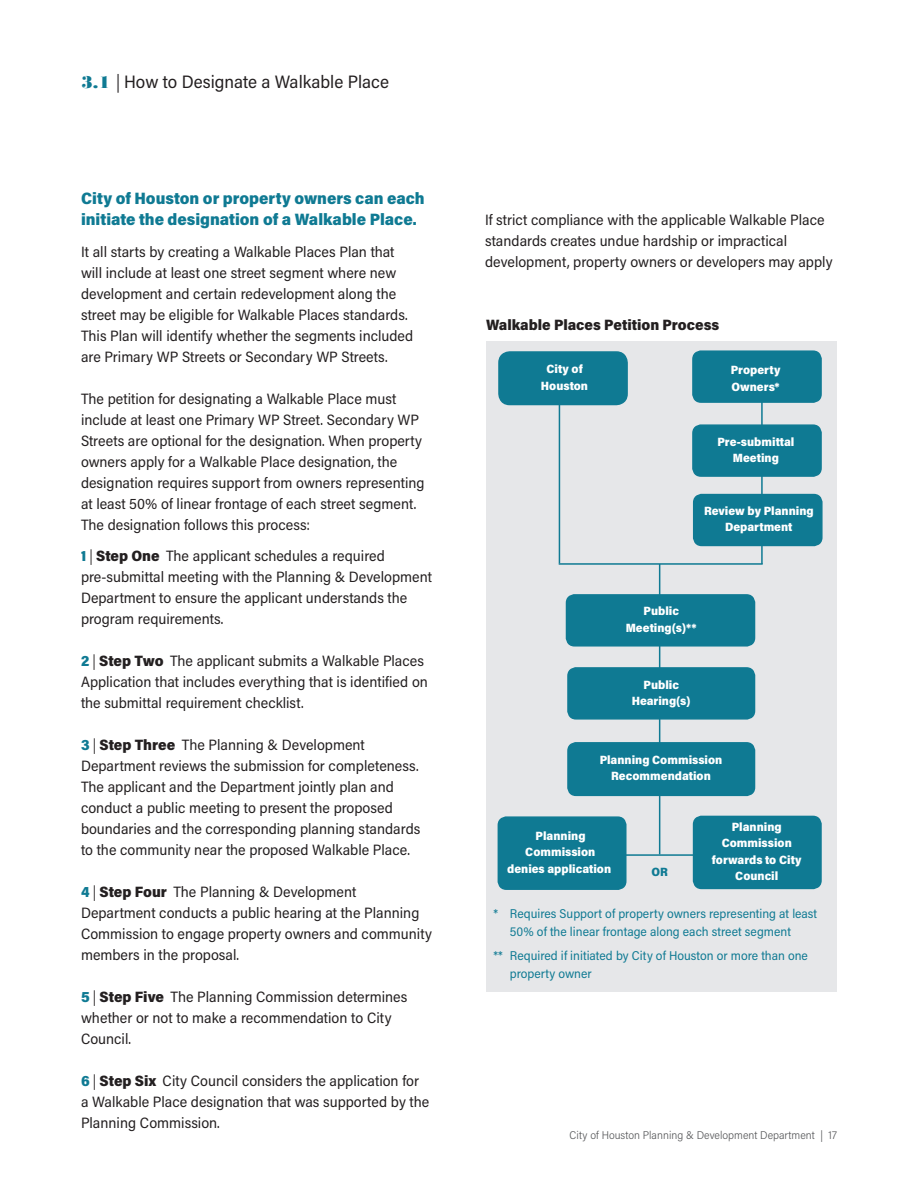
<style>
.page{position:relative;width:918px;height:1188px;background:#fff}
.page>*{position:absolute;margin:0;border:0;box-sizing:border-box;transform-origin:0 0}
.t1{font:18px "Acumin Pro Semi Cond";color:#231f20}
.New_section_bold_cop{font:900 16.5px/21px "Acumin Pro Semi Cond";color:#0f7a93}
.New_body{font:15px/21px "Acumin Pro Semi Cond";color:#231f20}
.New_illustration_hea{font:900 15px "Acumin Pro Semi Cond";color:#231f20}
.New_illustration_tex{font:12.75px/18px "Acumin Pro Semi Cond";color:#0f7a93}
.New_flow_chart_body{font:900 12px/16.5px "Acumin Pro Semi Cond";color:#fff;text-align:center}
.t2{font:900 12px "Acumin Pro Semi Cond";color:#0f7a93}
.t3{font:300 11.25px "Acumin Pro Semi Cond";color:#57585a}
.s1{font-family:"Bodoni MT Black";color:#0f7a93}
.s2{font-weight:300}
.s3{font-weight:900;color:#0f7a93}
.s4{font-weight:900}
</style>
<div class="page">
<div style="left:486px;top:341px;width:351px;height:650px;background:#e6e7e9"></div>
<hr style="left:659px;top:564px;width:1px;height:290px;background:#0f7a93">
<hr style="left:761px;top:381px;width:2px;height:183px;background:#0f7a93">
<hr style="left:559px;top:361px;width:1px;height:202px;background:#0f7a93">
<hr style="left:559px;top:563px;width:204px;height:2px;background:#0f7a93">
<div style="left:694px;top:816px;width:127px;height:72px;background:#0f7a93;border-radius:8px"></div>
<div style="left:693px;top:816px;width:129px;height:73px;border:2px solid #0f7a93;border-radius:8px"></div>
<div style="left:567px;top:595px;width:188px;height:51px;background:#0f7a93;border-radius:8px"></div>
<div style="left:566px;top:594px;width:189px;height:53px;border:2px solid #0f7a93;border-radius:8px"></div>
<div style="left:499px;top:352px;width:128px;height:53px;background:#0f7a93;border-radius:11px"></div>
<div style="left:498px;top:351px;width:130px;height:54px;border:2px solid #0f7a93;border-radius:11px"></div>
<div style="left:693px;top:351px;width:128px;height:51px;background:#0f7a93;border-radius:8px"></div>
<div style="left:692px;top:350px;width:130px;height:53px;border:2px solid #0f7a93;border-radius:8px"></div>
<div style="left:693px;top:425px;width:128px;height:51px;background:#0f7a93;border-radius:8px"></div>
<div style="left:692px;top:424px;width:130px;height:53px;border:2px solid #0f7a93;border-radius:8px"></div>
<div style="left:568px;top:668px;width:187px;height:51px;background:#0f7a93;border-radius:8px"></div>
<div style="left:567px;top:667px;width:188px;height:53px;border:2px solid #0f7a93;border-radius:8px"></div>
<div style="left:568px;top:743px;width:187px;height:52px;background:#0f7a93;border-radius:8px"></div>
<div style="left:567px;top:742px;width:188px;height:54px;border:2px solid #0f7a93;border-radius:8px"></div>
<div style="left:498px;top:817px;width:128px;height:72px;background:#0f7a93;border-radius:8px"></div>
<div style="left:498px;top:816px;width:129px;height:74px;border:2px solid #0f7a93;border-radius:8px"></div>
<div style="left:694px;top:495px;width:128px;height:50px;background:#0f7a93;border-radius:8px"></div>
<div style="left:693px;top:494px;width:130px;height:52px;border:2px solid #0f7a93;border-radius:8px"></div>
<hr style="left:615px;top:854px;width:94px;height:2px;background:#0f7a93">
<p class="t1" style="left:81px;top:70px;width:310px"><span class="s1">3.1</span> <span class="s2">|</span> How to Designate a Walkable Place</p>
<p class="New_section_bold_cop" style="left:81px;top:187px;width:345px">City of Houston or property owners can each initiate the designation of a Walkable Place.</p>
<p class="New_body" style="left:81px;top:240px;width:334px">It all starts by creating a Walkable Places Plan that will include at least one street segment where new development and certain redevelopment along the street may be eligible for Walkable Places standards.<br>This Plan will identify whether the segments included are Primary WP Streets or Secondary WP Streets.</p>
<p class="New_body" style="left:81px;top:387px;width:345px">The petition for designating a Walkable Place must include at least one Primary WP Street. Secondary WP Streets are optional for the designation. When property owners apply for a Walkable Place designation, the designation requires support from owners representing at least 50% of linear frontage of each street segment.<br>The designation follows this process:</p>
<p class="New_body" style="left:81px;top:545px;width:353px"><span class="s3">1</span> <span class="s2">|</span> <span class="s4">Step One</span> The applicant schedules a required pre-submittal meeting with the Planning &amp; Development Department to ensure the applicant understands the program requirements.</p>
<p class="New_body" style="left:81px;top:650px;width:348px"><span class="s3">2</span> <span class="s2">|</span> <span class="s4">Step Two</span> The applicant submits a Walkable Places<br>Application that includes everything that is identified on the submittal requirement checklist.</p>
<p class="New_body" style="left:81px;top:734px;width:341px"><span class="s3">3</span> <span class="s2">|</span> <span class="s4">Step Three</span> The Planning &amp; Development Department reviews the submission for completeness.<br>The applicant and the Department jointly plan and conduct a public meeting to present the proposed boundaries and the corresponding planning standards to the community near the proposed Walkable Place.</p>
<p class="New_body" style="left:81px;top:881px;width:353px"><span class="s3">4</span> <span class="s2">|</span> <span class="s4">Step Four</span> The Planning &amp; Development Department conducts a public hearing at the Planning Commission to engage property owners and community members in the proposal.</p>
<p class="New_body" style="left:81px;top:986px;width:328px"><span class="s3">5</span> <span class="s2">|</span> <span class="s4">Step Five</span> The Planning Commission determines whether or not to make a recommendation to City<br>Council.</p>
<p class="New_body" style="left:81px;top:1070px;width:350px"><span class="s3">6</span> <span class="s2">|</span> <span class="s4">Step Six</span> City Council considers the application for a Walkable Place designation that was supported by the<br>Planning Commission.</p>
<p class="New_body" style="left:485px;top:209px;width:349px">If strict compliance with the applicable Walkable Place standards creates undue hardship or impractical development, property owners or developers may apply</p>
<p class="New_illustration_hea" style="left:486px;top:314px;width:235px">Walkable Places Petition Process</p>
<p class="New_flow_chart_body" style="left:541px;top:360px;width:49px">City of<br>Houston</p>
<p class="New_flow_chart_body" style="left:731px;top:361px;width:51px;text-align:left">Property<br>Owners*</p>
<p class="New_flow_chart_body" style="left:717px;top:433px;width:79px">Pre-submittal<br>Meeting</p>
<p class="New_flow_chart_body" style="left:704px;top:502px;width:111px">Review by Planning<br>Department</p>
<p class="New_flow_chart_body" style="left:626px;top:602px;width:72px">Public<br>Meeting(s)**</p>
<p class="New_flow_chart_body" style="left:632px;top:676px;width:61px">Public<br>Hearing(s)</p>
<p class="New_flow_chart_body" style="left:600px;top:751px;width:124px">Planning Commission</p>
<p class="New_flow_chart_body" style="left:611px;top:768px;width:101px">Recommendation</p>
<p class="New_flow_chart_body" style="left:507px;top:827px;width:106px">Planning<br>Commission denies application</p>
<p class="t2" style="left:651px;top:863px;width:18px">OR</p>
<p class="New_flow_chart_body" style="left:732px;top:818px;width:51px">Planning</p>
<p class="New_flow_chart_body" style="left:712px;top:834px;width:91px">Commission forwards to City<br>Council</p>
<p class="New_illustration_tex" style="left:510px;top:904px;width:309px;text-indent:-16px">* Requires Support of property owners representing at least<br>50% of the linear frontage along each street segment</p>
<p class="New_illustration_tex" style="left:510px;top:946px;width:300px;text-indent:-16px">** Required if initiated by City of Houston or more than one property owner</p>
<p class="t3" style="left:570px;top:1127px;width:269px">City of Houston Planning &amp; Development Department | 17</p>
</div>
